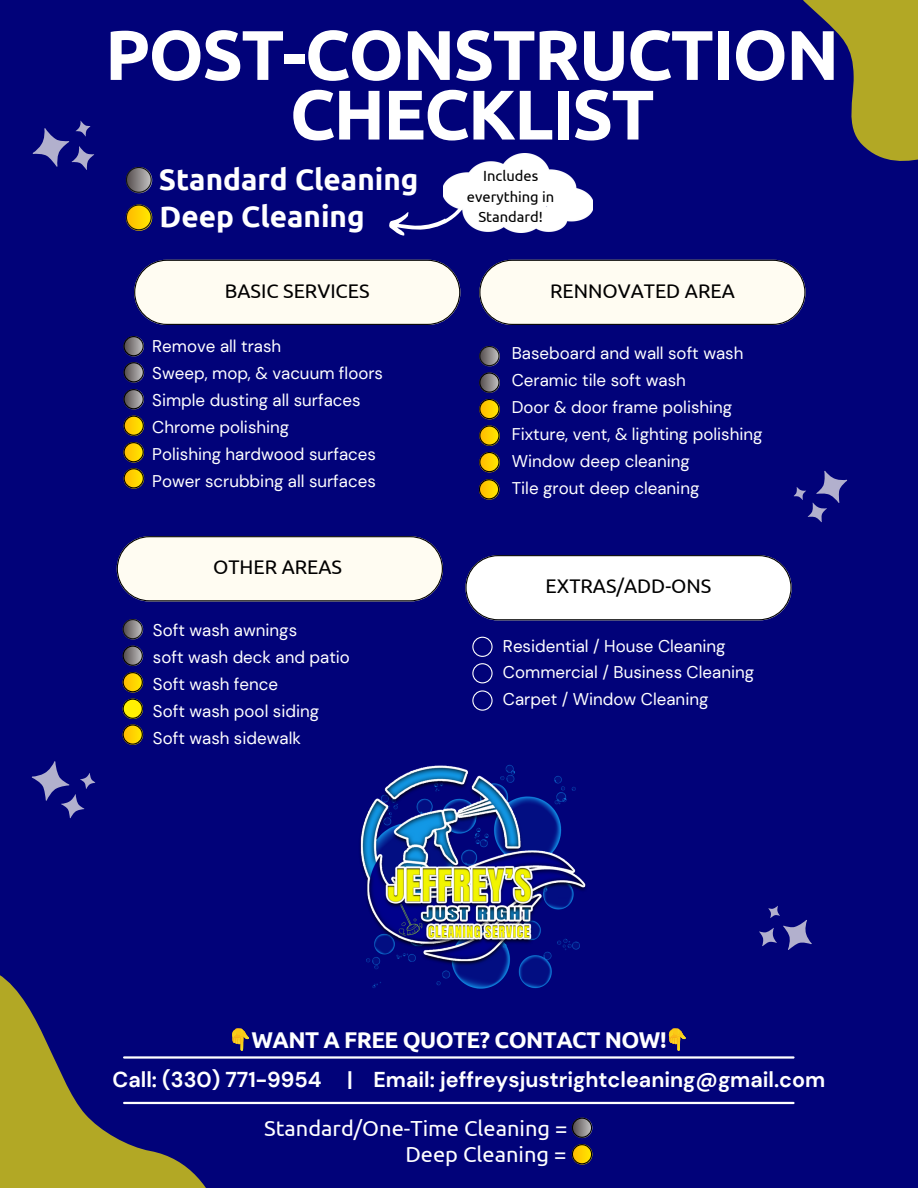
<style>
.page{position:relative;width:918px;height:1188px;background:#010279}
.page>*{position:absolute;margin:0;border:0;box-sizing:border-box;transform-origin:0 0}
.t1{font:700 70.2px "Ubuntu";letter-spacing:-.025em;color:#fff}
.t2{font:700 29.7px "Ubuntu";color:#fff}
.t3{font:700 22.8px "Ubuntu";letter-spacing:-.025em;color:#fff}
.t4{font:21.75px "Ubuntu";color:#fff}
.t5{font:700 21.45px "DM Sans";color:#fff}
.t6{font:19.8px "Ubuntu";color:#000}
.t7{font:16.95px "DM Sans";color:#fff}
.t8{font:14.7px/20.2px "Ubuntu";color:#000;text-align:center}
</style>
<div class="page">
<svg style="left:389px;top:212px;width:54px;height:24px"></svg>
<img style="left:443px;top:154px;width:150px;height:79px">
<svg style="left:479px;top:260px;width:327px;height:65px;background:#ebe8e4"></svg>
<svg style="left:117px;top:536px;width:326px;height:65px;background:#ebe9e4"></svg>
<svg style="left:134px;top:260px;width:326px;height:65px;background:#ebe8e4"></svg>
<svg style="left:465px;top:555px;width:327px;height:65px;background:#ebebf0"></svg>
<svg style="left:479px;top:346px;width:21px;height:20px"></svg>
<svg style="left:479px;top:372px;width:21px;height:21px"></svg>
<svg style="left:479px;top:399px;width:21px;height:20px"></svg>
<svg style="left:479px;top:425px;width:21px;height:21px"></svg>
<svg style="left:479px;top:452px;width:21px;height:20px"></svg>
<hr style="left:124px;top:1056px;width:670px;height:3px;background:#fff">
<hr style="left:124px;top:1102px;width:670px;height:2px;background:#fff">
<svg style="left:126px;top:204px;width:26px;height:26px"></svg>
<svg style="left:126px;top:167px;width:26px;height:26px"></svg>
<svg style="left:32px;top:120px;width:62px;height:50px"></svg>
<svg style="left:794px;top:471px;width:54px;height:52px"></svg>
<svg style="left:759px;top:906px;width:53px;height:44px"></svg>
<svg style="left:31px;top:761px;width:65px;height:58px"></svg>
<svg style="left:0;top:975px;width:233px;height:213px"></svg>
<svg style="left:572px;top:1144px;width:20px;height:20px"></svg>
<svg style="left:572px;top:1118px;width:20px;height:20px"></svg>
<svg style="left:123px;top:619px;width:20px;height:20px"></svg>
<svg style="left:123px;top:646px;width:20px;height:20px"></svg>
<svg style="left:123px;top:672px;width:20px;height:20px"></svg>
<svg style="left:123px;top:699px;width:20px;height:46px"></svg>
<svg style="left:124px;top:336px;width:20px;height:20px"></svg>
<svg style="left:124px;top:389px;width:20px;height:20px"></svg>
<svg style="left:124px;top:442px;width:20px;height:20px"></svg>
<svg style="left:124px;top:416px;width:20px;height:20px"></svg>
<svg style="left:124px;top:362px;width:20px;height:20px"></svg>
<svg style="left:124px;top:468px;width:20px;height:20px"></svg>
<svg style="left:472px;top:637px;width:21px;height:20px"></svg>
<svg style="left:472px;top:663px;width:21px;height:20px"></svg>
<svg style="left:803px;top:0;width:115px;height:161px"></svg>
<svg style="left:479px;top:479px;width:20px;height:20px"></svg>
<svg style="left:232px;top:1028px;width:17px;height:23px"></svg>
<svg style="left:669px;top:1028px;width:17px;height:23px"></svg>
<img style="left:359px;top:764px;width:227px;height:225px">
<svg style="left:472px;top:690px;width:21px;height:21px"></svg>
<p class="t1" style="left:105px;top:14px;width:736px">POST-CONSTRUCTION</p>
<p class="t1" style="left:290px;top:74px;width:366px">CHECKLIST</p>
<p class="t2" style="left:159px;top:163px;width:261px">Standard Cleaning</p>
<p class="t2" style="left:160px;top:199px;width:207px">Deep Cleaning</p>
<p class="t6" style="left:225px;top:280px;width:146px">BASIC SERVICES</p>
<p class="t7" style="left:152px;top:335px;width:130px">Remove all trash</p>
<p class="t7" style="left:152px;top:362px;width:232px">Sweep, mop, &amp; vacuum floors</p>
<p class="t7" style="left:152px;top:389px;width:210px">Simple dusting all surfaces</p>
<p class="t7" style="left:152px;top:416px;width:138px">Chrome polishing</p>
<p class="t7" style="left:152px;top:443px;width:225px">Polishing hardwood surfaces</p>
<p class="t7" style="left:152px;top:470px;width:225px">Power scrubbing all surfaces</p>
<p class="t6" style="left:213px;top:556px;width:131px">OTHER AREAS</p>
<p class="t7" style="left:153px;top:619px;width:146px">Soft wash awnings</p>
<p class="t7" style="left:153px;top:646px;width:199px">soft wash deck and patio</p>
<p class="t7" style="left:153px;top:673px;width:127px">Soft wash fence</p>
<p class="t7" style="left:153px;top:700px;width:168px">Soft wash pool siding</p>
<p class="t7" style="left:153px;top:727px;width:150px">Soft wash sidewalk</p>
<p class="t8" style="left:467px;top:166px;width:89px">Includes everything in<br>Standard!</p>
<p class="t6" style="left:550px;top:280px;width:186px">RENNOVATED AREA</p>
<p class="t7" style="left:512px;top:342px;width:233px">Baseboard and wall soft wash</p>
<p class="t7" style="left:512px;top:369px;width:176px">Ceramic tile soft wash</p>
<p class="t7" style="left:512px;top:396px;width:222px">Door &amp; door frame polishing</p>
<p class="t7" style="left:512px;top:423px;width:252px">Fixture, vent, &amp; lighting polishing</p>
<p class="t7" style="left:512px;top:450px;width:179px">Window deep cleaning</p>
<p class="t7" style="left:512px;top:477px;width:189px">Tile grout deep cleaning</p>
<p class="t6" style="left:546px;top:575px;width:167px">EXTRAS/ADD-ONS</p>
<p class="t7" style="left:503px;top:635px;width:224px">Residential / House Cleaning</p>
<p class="t7" style="left:503px;top:662px;width:253px">Commercial / Business Cleaning</p>
<p class="t7" style="left:503px;top:688px;width:207px">Carpet / Window Cleaning</p>
<p class="t3" style="left:251px;top:1027px;width:417px">WANT A FREE QUOTE? CONTACT NOW!</p>
<p class="t5" style="left:113px;top:1066px;width:714px">Call: (330) 771-9954 | Email: jeffreysjustrightcleaning@gmail.com</p>
<p class="t4" style="left:264px;top:1115px;width:305px">Standard/One-Time Cleaning =</p>
<p class="t4" style="left:405px;top:1141px;width:163px">Deep Cleaning =</p>
</div>
